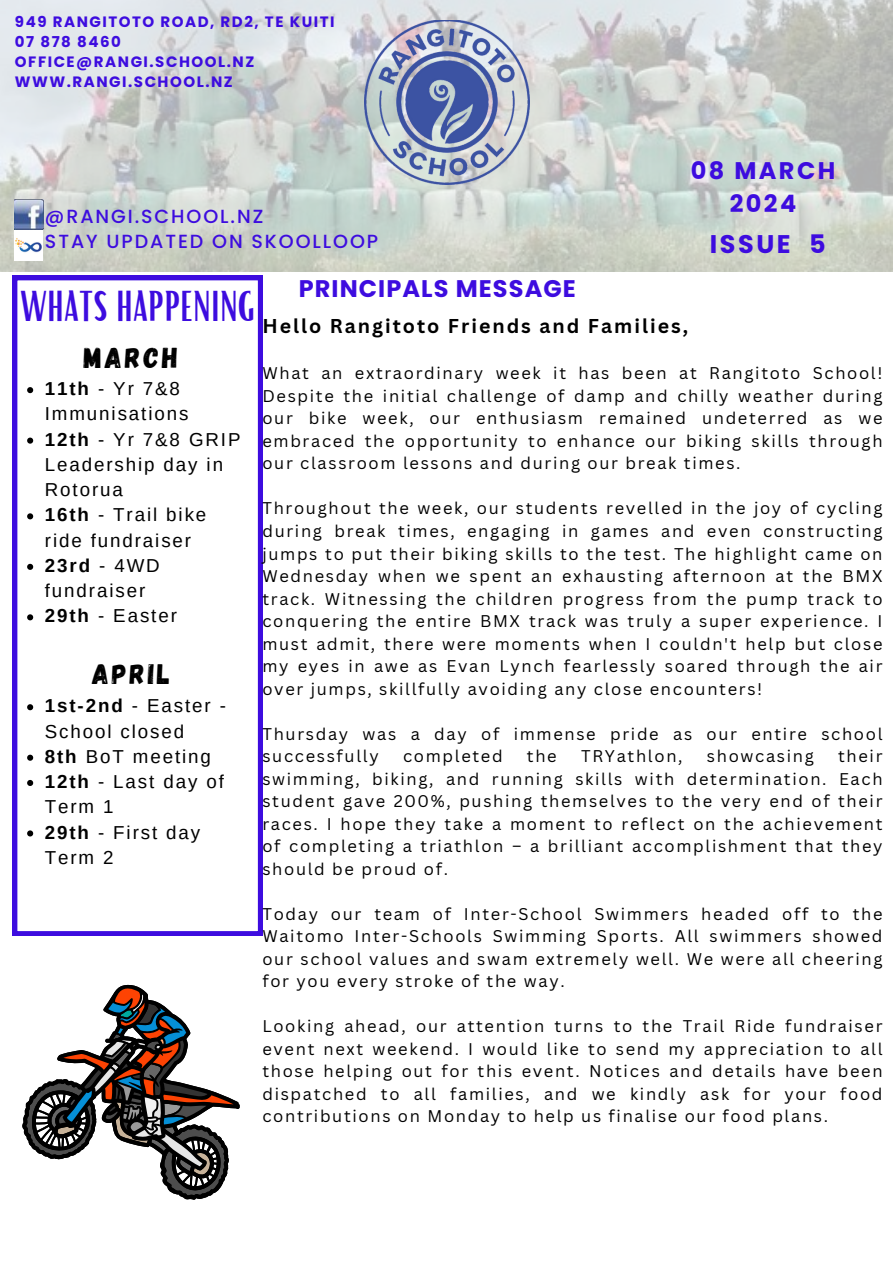
<style>
.page{position:relative;width:894px;height:1264px;background:#fff}
.page>*{position:absolute;margin:0;border:0;box-sizing:border-box;transform-origin:0 0}
.t1{font:42px "Bright";color:#3d0cdf}
.t2{font:28.8px "Gagalin";letter-spacing:.1em;color:#000}
.t3{font:28.2px "Gagalin";letter-spacing:.1em;color:#000}
.t4{font:700 25.5px "Poppins";letter-spacing:.1em;color:#3d0cdf}
.t5{font:700 24px "Poppins";letter-spacing:.045em;color:#3d0cdf}
.t6{font:700 24px/32.7px "Poppins";letter-spacing:.1em;color:#3d0cdf;text-align:center}
.t7{font:700 19.5px "Canva Sans";letter-spacing:.1em;color:#000}
.t8{font:500 19.05px/25.8px "Poppins";letter-spacing:.1em;color:#3d0cdf}
.t9{font:18.75px/25.2px "Arimo";letter-spacing:.1em;color:#000}
.t10{font:16.5px/22.5px "Canva Sans";letter-spacing:.1em;color:#000;text-align:justify}
.t11{font:700 15px "Poppins";letter-spacing:.1em;color:#3d0cdf}
.s1{font-weight:700}
</style>
<div class="page">
<img style="left:0;top:0;width:892px;height:271px">
<img style="left:364px;top:20px;width:165px;height:164px">
<svg style="left:13px;top:276px;width:249px;height:659px"></svg>
<img style="left:15px;top:199px;width:28px;height:62px">
<svg style="left:22px;top:984px;width:217px;height:216px"></svg>
<svg style="left:26px;top:986px;width:207px;height:210px"></svg>
<svg style="left:27px;top:387px;width:6px;height:6px"></svg>
<svg style="left:27px;top:437px;width:6px;height:6px"></svg>
<svg style="left:27px;top:513px;width:6px;height:6px"></svg>
<svg style="left:27px;top:564px;width:6px;height:6px"></svg>
<svg style="left:27px;top:614px;width:6px;height:6px"></svg>
<svg style="left:27px;top:704px;width:6px;height:6px"></svg>
<svg style="left:27px;top:754px;width:6px;height:6px"></svg>
<svg style="left:27px;top:780px;width:6px;height:6px"></svg>
<svg style="left:27px;top:830px;width:6px;height:6px"></svg>
<p class="t11" style="left:15px;top:11px;width:321px">949 RANGITOTO ROAD, RD2, TE KUITI</p>
<p class="t11" style="left:15px;top:31px;width:107px">07 878 8460</p>
<p class="t11" style="left:15px;top:51px;width:241px">OFFICE@RANGI.SCHOOL.NZ</p>
<p class="t11" style="left:15px;top:72px;width:219px">WWW.RANGI.SCHOOL.NZ</p>
<p class="t8" style="left:45px;top:203px;width:335px">@RANGI.SCHOOL.NZ<br>STAY UPDATED ON SKOOLLOOP</p>
<p class="t6" style="left:690px;top:154px;width:146px">08 MARCH<br>2024</p>
<p class="t4" style="left:709px;top:226px;width:118px">ISSUE 5</p>
<h5 class="t1" style="left:20px;top:279px;width:236px">WHATS HAPPENING</h5>
<h3 class="t2" style="left:84px;top:339px;width:96px">MARCH</h3>
<h1 class="t9" style="left:45px;top:376px;width:145px"><span class="s1">11th</span> - Yr 7&amp;8<br>Immunisations</h1>
<h2 class="t9" style="left:45px;top:426px;width:197px"><span class="s1">12th</span> - Yr 7&amp;8 GRIP<br>Leadership day in<br>Rotorua</h2>
<p class="t9" style="left:45px;top:502px;width:163px"><span class="s1">16th</span> - Trail bike ride fundraiser</p>
<p class="t9" style="left:45px;top:553px;width:116px"><span class="s1">23rd</span> - 4WD fundraiser</p>
<p class="t9" style="left:45px;top:603px;width:133px"><span class="s1">29th</span> - Easter</p>
<p class="t3" style="left:92px;top:655px;width:79px">APRIL</p>
<p class="t9" style="left:45px;top:693px;width:182px"><span class="s1">1st-2nd</span> - Easter -<br>School closed</p>
<h2 class="t9" style="left:45px;top:743px;width:167px"><span class="s1">8th</span> BoT meeting</h2>
<p class="t9" style="left:45px;top:769px;width:180px"><span class="s1">12th</span> - Last day of<br>Term 1</p>
<p class="t9" style="left:45px;top:819px;width:157px"><span class="s1">29th</span> - First day<br>Term 2</p>
<h3 class="t5" style="left:298px;top:272px;width:278px">PRINCIPALS MESSAGE</h3>
<p class="t7" style="left:262px;top:312px;width:427px">Hello Rangitoto Friends and Families,</p>
<p class="t10" style="left:262px;top:362px;width:621px">What an extraordinary week it has been at Rangitoto School!<br>Despite the initial challenge of damp and chilly weather during our bike week, our enthusiasm remained undeterred as we embraced the opportunity to enhance our biking skills through our classroom lessons and during our break times.</p>
<p class="t10" style="left:262px;top:497px;width:621px">Throughout the week, our students revelled in the joy of cycling during break times, engaging in games and even constructing jumps to put their biking skills to the test. The highlight came on Wednesday when we spent an exhausting afternoon at the BMX track. Witnessing the children progress from the pump track to conquering the entire BMX track was truly a super experience. I must admit, there were moments when I couldn't help but close my eyes in awe as Evan Lynch fearlessly soared through the air over jumps, skillfully avoiding any close encounters!</p>
<p class="t10" style="left:262px;top:722px;width:621px">Thursday was a day of immense pride as our entire school successfully</p>
<p class="t10" style="left:262px;top:744px;width:621px;text-indent:575px">their swimming, biking, and running skills with determination. Each student gave 200%, pushing themselves to the very end of their races. I hope they take a moment to reflect on the achievement of completing a triathlon – a brilliant accomplishment that they should be proud of.</p>
<h4 class="t10" style="left:262px;top:902px;width:621px">Today our team of Inter-School Swimmers headed off to the Waitomo Inter-Schools Swimming Sports. All swimmers showed our school values and swam extremely well. We were all cheering for you every stroke of the way.</h4>
<h3 class="t10" style="left:262px;top:1014px;width:621px">Looking ahead, our attention turns to the Trail Ride fundraiser event next weekend. I would like to send my appreciation to all those helping out for this event. Notices and details have been dispatched to all families, and we kindly ask for your food contributions on Monday to help us finalise our food plans.</h3>
<p class="t10" style="left:403px;top:744px;width:101px">completed</p>
<p class="t10" style="left:527px;top:744px;width:31px">the</p>
<p class="t10" style="left:581px;top:744px;width:103px">TRYathlon,</p>
<p class="t10" style="left:706px;top:744px;width:108px">showcasing</p>
</div>
